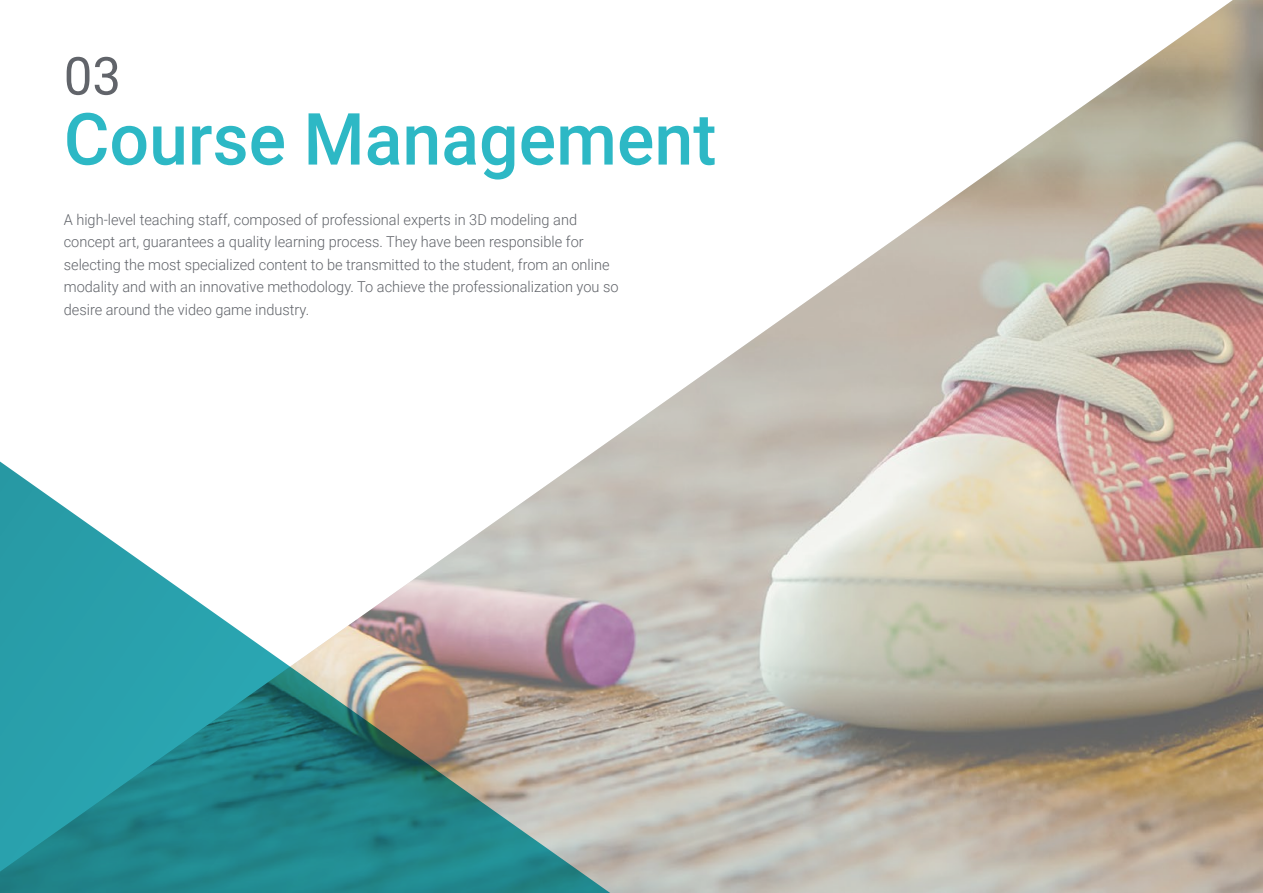
<style>
.page{position:relative;width:1263px;height:893px;background:#fff}
.page>*{position:absolute;margin:0;border:0;box-sizing:border-box;transform-origin:0 0}
.t1{font:500 72px "Roboto";color:#2db8c5}
.t2{font:52.5px "Roboto";color:#61646a}
.t3{font:300 15px/22.5px "Roboto";color:#61646a}
</style>
<div class="page">
<img style="left:602px;top:0;width:661px;height:893px">
<svg style="left:0;top:446px;width:640px;height:447px"></svg>
<h2 class="t2" style="left:64px;top:39px;width:59px">03</h2>
<h1 class="t1" style="left:64px;top:89px;width:654px">Course Management</h1>
<p class="t3" style="left:64px;top:208px;width:556px">A high-level teaching staff, composed of professional experts in 3D modeling and concept art, guarantees a quality learning process. They have been responsible for selecting the most specialized content to be transmitted to the student, from an online modality and with an innovative methodology. To achieve the professionalization you so desire around the video game industry.</p>
</div>
